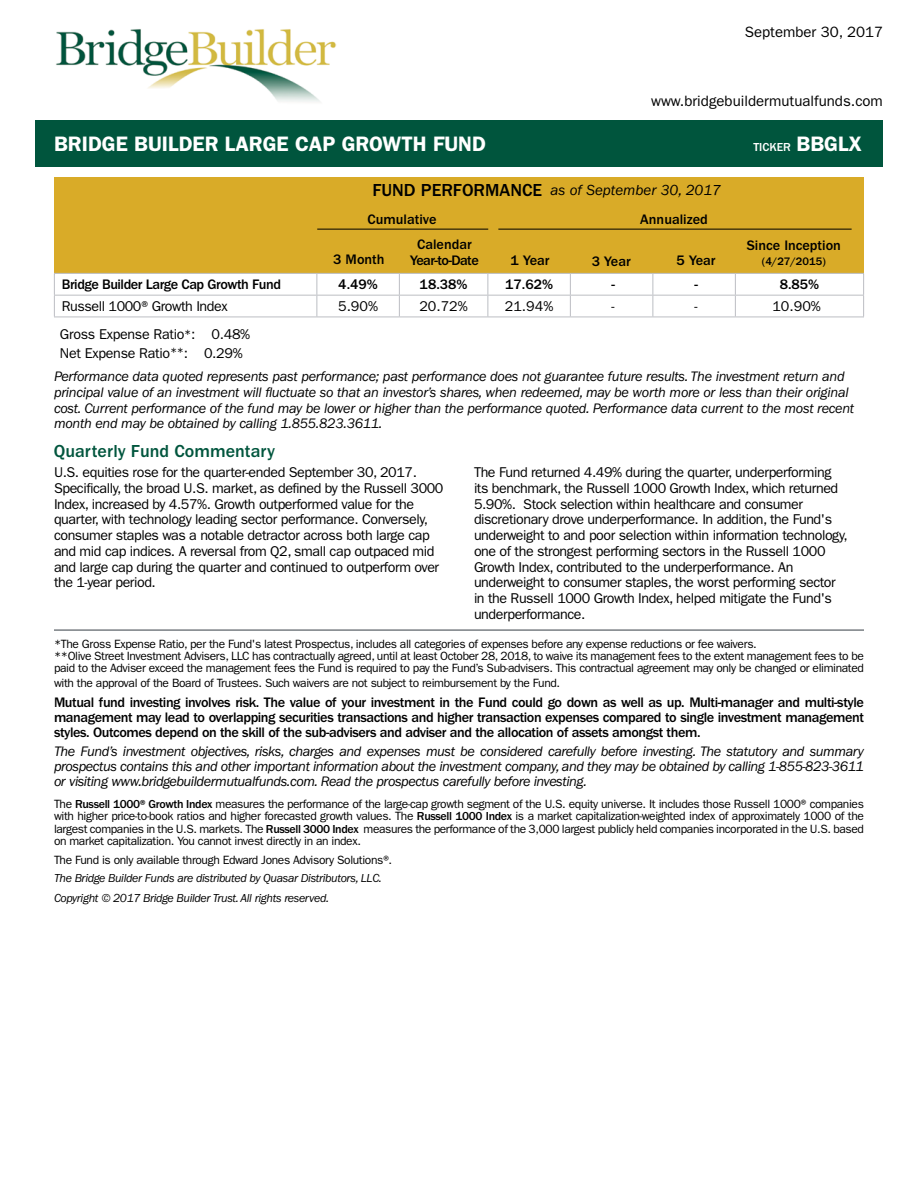
<style>
.page{position:relative;width:918px;height:1188px;background:#fff}
.page>*{position:absolute;margin:0;border:0;box-sizing:border-box;transform-origin:0 0}
.t1{font:600 21px "ITC Franklin Gothic Std";color:#fff}
.t2{font:500 18px "ITC Franklin Gothic Std";color:#00553d}
.t3{font:500 18px "ITC Franklin Gothic Std";color:#000}
.t4{font:15px "ITC Franklin Gothic Std";color:#000}
.t5{font:italic 15px "ITC Franklin Gothic Std";color:#000}
.t6{font:14.25px/15.8px "ITC Franklin Gothic Std";letter-spacing:-.03em;color:#000}
.t7{font:italic 14.25px/15.8px "ITC Franklin Gothic Std";letter-spacing:-.02em;color:#000}
.t8{font:500 14.25px/15px "ITC Franklin Gothic Std";letter-spacing:-.03em;color:#000;text-align:center}
.t9{font:12px/12.3px "ITC Franklin Gothic Std";letter-spacing:-.03em;color:#000}
.t10{font:italic 12px/19.5px "ITC Franklin Gothic Std";letter-spacing:-.03em;color:#000}
.t11{font:500 12px "ITC Franklin Gothic Std";color:#fff}
.t12{font:500 11.25px "ITC Franklin Gothic Std";color:#000}
.s1{font-size:12px}
.s2{font-weight:500}
</style>
<div class="page">
<img style="left:56px;top:29px;width:281px;height:73px">
<div style="left:36px;top:120px;width:847px;height:47px;background:#00553d"></div>
<div style="left:54px;top:177px;width:810px;height:97px;background:#d9ab28"></div>
<hr style="left:317px;top:229px;width:171px;height:1px;background:#000">
<hr style="left:498px;top:229px;width:354px;height:1px;background:#000">
<hr style="left:54px;top:317px;width:263px;height:1px;background:#bcbec3">
<hr style="left:317px;top:317px;width:82px;height:1px;background:#bcbec3">
<hr style="left:399px;top:317px;width:89px;height:1px;background:#bcbec3">
<hr style="left:488px;top:317px;width:82px;height:1px;background:#bcbec3">
<hr style="left:570px;top:317px;width:83px;height:1px;background:#bcbec3">
<hr style="left:653px;top:317px;width:82px;height:1px;background:#bcbec3">
<svg style="left:54px;top:273px;width:810px;height:44px"></svg>
<hr style="left:735px;top:317px;width:129px;height:1px;background:#bcbec3">
<hr style="left:54px;top:629px;width:810px;height:2px;background:#797e83">
<p class="t4" style="left:745px;top:24px;width:140px">September 30, 2017</p>
<p class="t4" style="left:651px;top:93px;width:233px">www.bridgebuildermutualfunds.com</p>
<h1 class="t1" style="left:54px;top:131px;width:433px">BRIDGE BUILDER LARGE CAP GROWTH FUND</h1>
<h1 class="t1" style="left:796px;top:131px;width:67px">BBGLX</h1>
<p class="t11" style="left:753px;top:140px;width:39px">ticker</p>
<h2 class="t3" style="left:372px;top:180px;width:171px">Fund performance</h2>
<p class="t5" style="left:550px;top:182px;width:172px">as of September 30, 2017</p>
<p class="t8" style="left:368px;top:212px;width:71px">Cumulative</p>
<p class="t8" style="left:640px;top:212px;width:69px">Annualized</p>
<p class="t8" style="left:333px;top:252px;width:53px">3 Month</p>
<p class="t8" style="left:410px;top:236px;width:70px;line-height:16.5px">Calendar<br>Year-to-Date</p>
<p class="t8" style="left:511px;top:253px;width:41px">1 Year</p>
<p class="t8" style="left:592px;top:254px;width:41px">3 Year</p>
<p class="t8" style="left:677px;top:253px;width:41px">5 Year</p>
<p class="t8" style="left:747px;top:238px;width:96px">Since Inception</p>
<p class="t12" style="left:762px;top:255px;width:65px">(4/27/2015)</p>
<p class="t8" style="left:62px;top:277px;width:221px">Bridge Builder Large Cap Growth Fund</p>
<p class="t8" style="left:338px;top:277px;width:41px">4.49%</p>
<p class="t8" style="left:420px;top:277px;width:49px">18.38%</p>
<p class="t8" style="left:505px;top:277px;width:49px">17.62%</p>
<p class="t8" style="left:611px;top:277px;width:5px">-</p>
<p class="t8" style="left:694px;top:277px;width:5px">-</p>
<p class="t8" style="left:780px;top:277px;width:41px">8.85%</p>
<p class="t6" style="left:62px;top:298px;width:167px">Russell 1000®Growth Index</p>
<p class="t6" style="left:338px;top:298px;width:41px">5.90%</p>
<p class="t6" style="left:419px;top:298px;width:50px">20.72%</p>
<p class="t6" style="left:505px;top:298px;width:50px">21.94%</p>
<p class="t6" style="left:612px;top:298px;width:5px">-</p>
<p class="t6" style="left:695px;top:298px;width:5px">-</p>
<p class="t6" style="left:772px;top:298px;width:50px">10.90%</p>
<p class="t6" style="left:60px;top:325px;width:192px;line-height:18.8px">Gross Expense Ratio<span class="s1">*</span>: 0.48%<br>Net Expense Ratio<span class="s1">**</span>: 0.29%</p>
<p class="t7" style="left:54px;top:369px;width:802px">Performance data quoted represents past performance; past performance does not guarantee future results. The investment return and principal value of an investment will fluctuate so that an investor’s shares, when redeemed, may be worth more or less than their original cost. Current performance of the fund may be lower or higher than the performance quoted. Performance data current to the most recent month end may be obtained by calling 1.855.823.3611.</p>
<h2 class="t2" style="left:54px;top:441px;width:223px">Quarterly Fund Commentary</h2>
<p class="t6" style="left:54px;top:464px;width:391px">U.S. equities rose for the quarter-ended September 30, 2017.<br>Specifically, the broad U.S. market, as defined by the Russell 3000<br>Index, increased by 4.57%. Growth outperformed value for the quarter, with technology leading sector performance. Conversely, consumer staples was a notable detractor across both large cap and mid cap indices. A reversal from Q2, small cap outpaced mid and large cap during the quarter and continued to outperform over the 1-year period.</p>
<p class="t6" style="left:474px;top:464px;width:375px">The Fund returned 4.49% during the quarter, underperforming its benchmark, the Russell 1000 Growth Index, which returned 5.90%. Stock selection within healthcare and consumer discretionary drove underperformance. In addition, the Fund's underweight to and poor selection within information technology, one of the strongest performing sectors in the Russell 1000<br>Growth Index, contributed to the underperformance. An underweight to consumer staples, the worst performing sector in the Russell 1000 Growth Index, helped mitigate the Fund's underperformance.</p>
<p class="t9" style="left:54px;top:638px;width:812px">*The Gross Expense Ratio, per the Fund's latest Prospectus, includes all categories of expenses before any expense reductions or fee waivers.<br>**Olive Street Investment Advisers, LLC has contractually agreed, until at least October 28, 2018, to waive its management fees to the extent management fees to be paid to the Adviser exceed the management fees the Fund is required to pay the Fund’s Sub-advisers. This contractual agreement may only be changed or eliminated</p>
<p class="t9" style="left:54px;top:677px;width:508px">with the approval of the Board of Trustees. Such waivers are not subject to reimbursement by the Fund.</p>
<p class="t8" style="left:54px;top:695px;width:812px;text-align:justify">Mutual fund investing involves risk. The value of your investment in the Fund could go down as well as up. Multi-manager and multi-style management may lead to overlapping securities transactions and higher transaction expenses compared to single investment management styles. Outcomes depend on the skill of the sub-advisers and adviser and the allocation of assets amongst them.</p>
<p class="t7" style="left:54px;top:744px;width:812px;line-height:15px;text-align:justify">The Fund’s investment objectives, risks, charges and expenses must be considered carefully before investing. The statutory and summary prospectus contains this and other important information about the investment company, and they may be obtained by calling 1-855-823-3611 or visiting www.bridgebuildermutualfunds.com. Read the prospectus carefully before investing.</p>
<p class="t9" style="left:54px;top:798px;width:812px;text-align:justify">The <span class="s2">Russell 1000® Growth Index</span> measures the performance of the large-cap growth segment of the U.S. equity universe. It includes those Russell 1000®companies with higher price-to-book ratios and higher forecasted growth values. The <span class="s2">Russell 1000 Index</span> is a market capitalization-weighted index of approximately 1000 of the largest companies in the U.S. markets. The <span class="s2">Russell 3000 Index</span> measures the performance of the 3,000 largest publicly held companies incorporated in the U.S. based on market capitalization. You cannot invest directly in an index.</p>
<p class="t9" style="left:54px;top:854px;width:340px">The Fund is only available through Edward Jones Advisory Solutions®.</p>
<p class="t10" style="left:54px;top:869px;width:329px">The Bridge Builder Funds are distributed by Quasar Distributors, LLC.<br>Copyright © 2017 Bridge Builder Trust. All rights reserved.</p>
</div>
